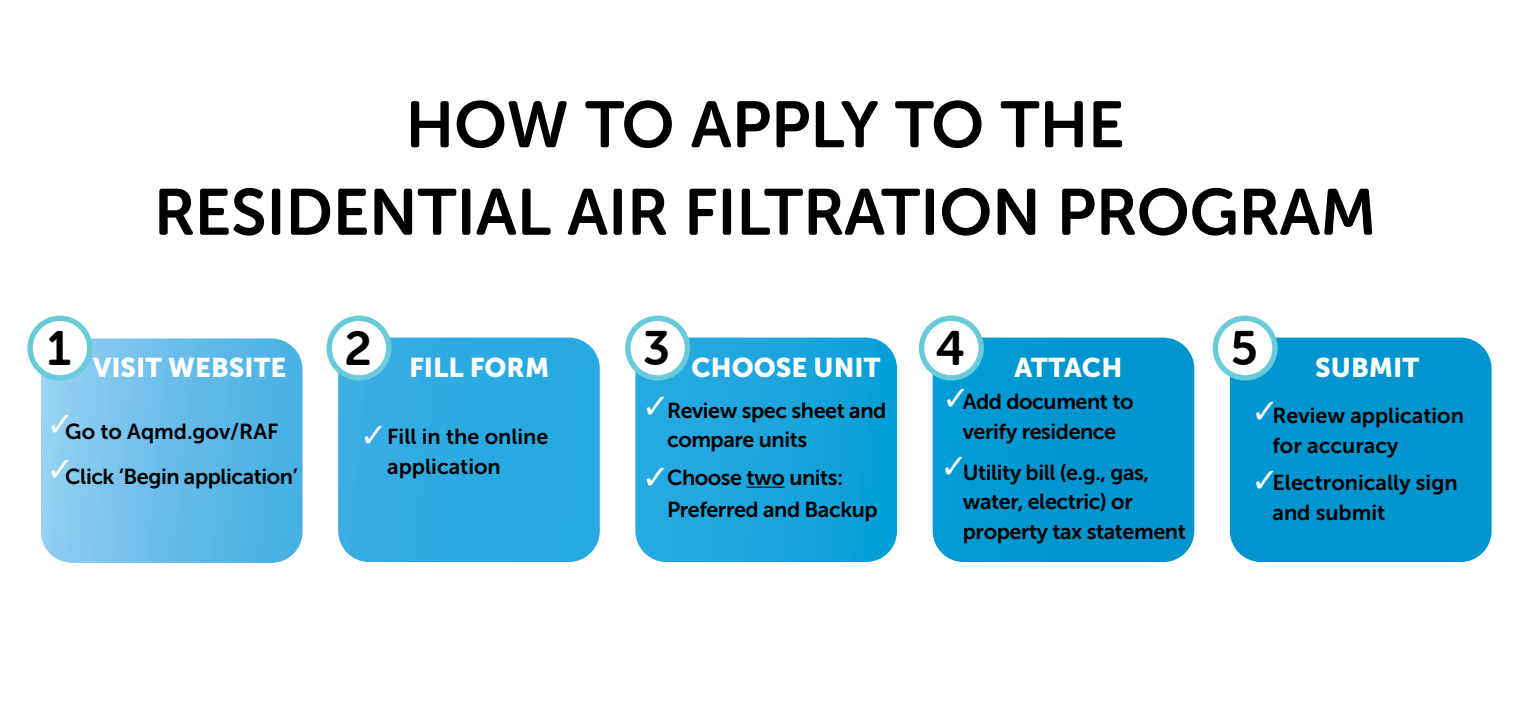
<style>
.page{position:relative;width:1530px;height:720px;background:#fff}
.page>*{position:absolute;margin:0;border:0;box-sizing:border-box;transform-origin:0 0}
.t1{font:65px/87.5px "Museo Sans Rounded 700";color:#000;text-align:center}
.t2{font:48.5px "Museo Sans Rounded 700";color:#000}
.t3{font:37.75px/68.8px "Menlo";color:#fff}
.t4{font:27px "Museo Sans 900";color:#fff}
.t5{font:21.5px/29.8px "Museo Sans 700";letter-spacing:-.02em;color:#000}
.t6{font:21.5px/29.8px "Museo Sans 700";color:#000}
</style>
<div class="page">
<svg style="left:42px;top:340px;width:259px;height:222px;background:#6abeea"></svg>
<div style="left:38px;top:336px;width:267px;height:230px;border:3px solid #fff;border-radius:32px"></div>
<svg style="left:339px;top:339px;width:259px;height:222px;background:#2fabe2"></svg>
<div style="left:335px;top:335px;width:267px;height:230px;border:3px solid #fff;border-radius:32px"></div>
<div style="left:934px;top:339px;width:259px;height:222px;background:#0095cf"></div>
<div style="left:930px;top:335px;width:267px;height:230px;border:3px solid #fff;border-radius:32px"></div>
<svg style="left:637px;top:339px;width:259px;height:222px;background:#1ba5dc"></svg>
<div style="left:633px;top:335px;width:267px;height:230px;border:3px solid #fff;border-radius:32px"></div>
<div style="left:1231px;top:339px;width:259px;height:222px;background:#0095cf"></div>
<div style="left:1227px;top:335px;width:267px;height:230px;border:3px solid #fff;border-radius:32px"></div>
<div style="left:30px;top:318px;width:60px;height:60px;background:#fff;border-radius:50%"></div>
<div style="left:27px;top:316px;width:65px;height:65px;border:5px solid #69cada;border-radius:50%"></div>
<div style="left:329px;top:318px;width:60px;height:60px;background:#fff;border-radius:50%"></div>
<div style="left:326px;top:316px;width:66px;height:65px;border:5px solid #69cada;border-radius:50%"></div>
<div style="left:628px;top:318px;width:59px;height:60px;background:#fff;border-radius:50%"></div>
<div style="left:625px;top:316px;width:65px;height:65px;border:5px solid #69cada;border-radius:50%"></div>
<div style="left:922px;top:318px;width:59px;height:60px;background:#fff;border-radius:50%"></div>
<div style="left:919px;top:316px;width:65px;height:65px;border:5px solid #69cada;border-radius:50%"></div>
<div style="left:1215px;top:318px;width:60px;height:60px;background:#fff;border-radius:50%"></div>
<div style="left:1213px;top:316px;width:65px;height:65px;border:5px solid #69cada;border-radius:50%"></div>
<hr style="left:747px;top:487px;width:38px;height:1px;background:#000">
<h1 class="t1" style="left:154px;top:81px;width:1223px">HOW TO APPLY TO THE<br>RESIDENTIAL AIR FILTRATION PROGRAM</h1>
<h2 class="t2" style="left:47px;top:321px;width:25px">1</h2>
<h2 class="t2" style="left:344px;top:321px;width:29px">2</h2>
<h2 class="t2" style="left:643px;top:321px;width:29px">3</h2>
<h2 class="t2" style="left:936px;top:321px;width:31px">4</h2>
<h2 class="t2" style="left:1231px;top:321px;width:29px">5</h2>
<p class="t4" style="left:93px;top:352px;width:195px">VISIT WEBSITE</p>
<p class="t4" style="left:409px;top:352px;width:142px">FILL FORM</p>
<p class="t4" style="left:691px;top:352px;width:190px">CHOOSE UNIT</p>
<p class="t4" style="left:1014px;top:352px;width:109px">ATTACH</p>
<p class="t4" style="left:1315px;top:352px;width:105px">SUBMIT</p>
<h3 class="t3" style="left:644px;top:371px;width:24px">✓</h3>
<p class="t5" style="left:667px;top:395px;width:221px">Review spec sheet and compare units</p>
<p class="t5" style="left:667px;top:461px;width:212px;line-height:32.2px">Choose two units:<br>Preferred and Backup</p>
<h3 class="t3" style="left:49px;top:389px;width:24px">✓</h3>
<p class="t5" style="left:65px;top:408px;width:234px;line-height:45.8px">Go to Aqmd.gov/RAF<br>Click ‘Begin application’</p>
<p class="t6" style="left:387px;top:422px;width:163px">Fill in the online application</p>
<h3 class="t3" style="left:362px;top:400px;width:24px">✓</h3>
<h3 class="t3" style="left:49px;top:434px;width:24px">✓</h3>
<h3 class="t3" style="left:644px;top:442px;width:24px">✓</h3>
<h3 class="t3" style="left:944px;top:363px;width:24px">✓</h3>
<p class="t5" style="left:963px;top:387px;width:172px">Add document to verify residence</p>
<p class="t5" style="left:963px;top:457px;width:224px">Utility bill (e.g., gas, water, electric) or property tax statement</p>
<h3 class="t3" style="left:943px;top:431px;width:24px">✓</h3>
<h3 class="t3" style="left:1254px;top:376px;width:24px">✓ ✓</h3>
<p class="t6" style="left:1273px;top:401px;width:193px">Review application for accuracy</p>
<p class="t6" style="left:1273px;top:468px;width:187px">Electronically sign and submit</p>
</div>
